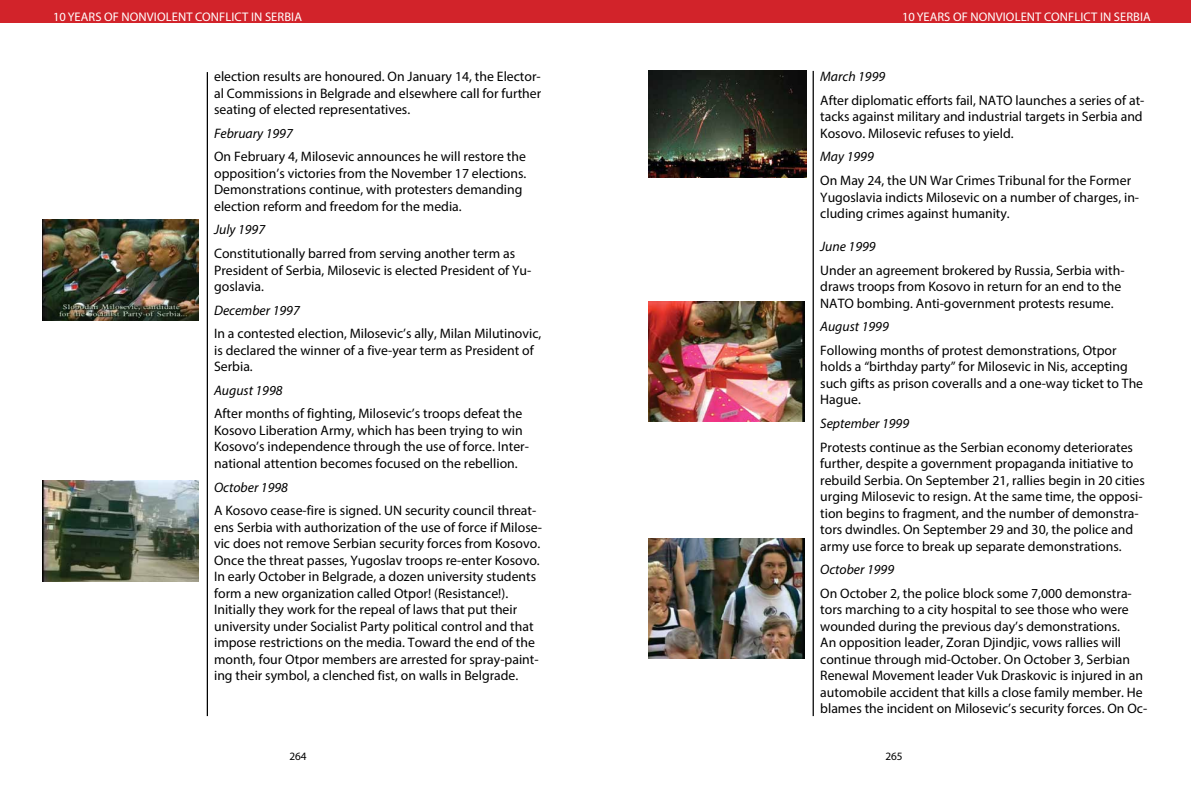
<style>
.page{position:relative;width:1191px;height:787px;background:#fff}
.page>*{position:absolute;margin:0;border:0;box-sizing:border-box;transform-origin:0 0}
.t1{font:13.75px/16.5px "Myriad Pro";color:#000}
.t2{font:italic 13.75px "Myriad Pro";color:#000}
.t3{font:12.5px "Myriad Pro";color:#fff}
.t4{font:11.25px "Myriad Pro";color:#000}
</style>
<div class="page">
<div style="left:0;top:0;width:1191px;height:23px;background:#d2232a"></div>
<img style="left:648px;top:71px;width:158px;height:107px">
<img style="left:648px;top:301px;width:156px;height:121px">
<img style="left:648px;top:538px;width:156px;height:120px">
<img style="left:43px;top:480px;width:156px;height:101px">
<img style="left:42px;top:220px;width:157px;height:101px">
<hr style="left:207px;top:72px;width:1px;height:644px;background:#000">
<hr style="left:812px;top:71px;width:2px;height:645px;background:#000">
<p class="t3" style="left:53px;top:9px;width:23px">10 years</p>
<p class="t3" style="left:104px;top:9px;width:26px">of nonviolent</p>
<p class="t3" style="left:195px;top:9px;width:8px">conflict</p>
<p class="t3" style="left:251px;top:9px;width:28px">in Serbia</p>
<p class="t3" style="left:902px;top:9px;width:23px">10 years</p>
<p class="t3" style="left:953px;top:9px;width:26px">of nonviolent</p>
<p class="t3" style="left:1044px;top:9px;width:8px">conflict</p>
<p class="t3" style="left:1100px;top:9px;width:28px">in Serbia</p>
<p class="t1" style="left:214px;top:68px;width:328px;text-align:justify">election results are honoured. On January 14, the Elector&shy;al Commissions in Belgrade and elsewhere call for further seating of elected representatives.</p>
<p class="t2" style="left:214px;top:125px;width:80px">February 1997</p>
<p class="t1" style="left:214px;top:148px;width:314px">On February 4, Milosevic announces he will restore the opposition’s victories from the November 17 elections.<br>Demonstrations continue, with protesters demanding election reform and freedom for the media.</p>
<p class="t2" style="left:214px;top:221px;width:53px">July 1997</p>
<p class="t1" style="left:214px;top:245px;width:319px">Constitutionally barred from serving another term as<br>President of Serbia, Milosevic is elected President of Yu&shy;goslavia.</p>
<p class="t2" style="left:214px;top:301px;width:87px">December 1997</p>
<p class="t1" style="left:214px;top:325px;width:329px">In a contested election, Milosevic’s ally, Milan Milutinovic, is declared the winner of a five-year term as President of<br>Serbia.</p>
<p class="t2" style="left:214px;top:382px;width:70px">August 1998</p>
<p class="t1" style="left:214px;top:405px;width:316px">After months of fighting, Milosevic’s troops defeat the Kosovo Liberation Army, which has been trying to win Kosovo’s independence through the use of force. Inter&shy;national attention becomes focused on the rebellion.</p>
<p class="t2" style="left:214px;top:478px;width:75px">October 1998</p>
<p class="t1" style="left:214px;top:502px;width:329px">A Kosovo cease-fire is signed. UN security council threat&shy;ens Serbia with authorization of the use of force if Milose&shy;vic does not remove Serbian security forces from Kosovo.<br>Once the threat passes, Yugoslav troops re-enter Kosovo.<br>In early October in Belgrade, a dozen university students form a new organization called Otpor! (Resistance!).<br>Initially they work for the repeal of laws that put their university under Socialist Party political control and that impose restrictions on the media. Toward the end of the month, four Otpor members are arrested for spray-paint&shy;ing their symbol, a clenched fist, on walls in Belgrade.</p>
<p class="t2" style="left:820px;top:68px;width:66px">March 1999</p>
<p class="t1" style="left:820px;top:92px;width:326px">After diplomatic efforts fail, NATO launches a series of at&shy;tacks against military and industrial targets in Serbia and<br>Kosovo. Milosevic refuses to yield.</p>
<p class="t2" style="left:820px;top:148px;width:55px">May 1999</p>
<p class="t1" style="left:820px;top:172px;width:320px">On May 24, the UN War Crimes Tribunal for the Former<br>Yugoslavia indicts Milosevic on a number of charges, in&shy;cluding crimes against humanity.</p>
<p class="t2" style="left:820px;top:238px;width:57px">June 1999</p>
<p class="t1" style="left:820px;top:261px;width:306px">Under an agreement brokered by Russia, Serbia with&shy;draws troops from Kosovo in return for an end to the<br>NATO bombing. Anti-government protests resume.</p>
<p class="t2" style="left:820px;top:318px;width:70px">August 1999</p>
<p class="t1" style="left:820px;top:342px;width:324px">Following months of protest demonstrations, Otpor holds a “birthday party” for Milosevic in Nis, accepting such gifts as prison coveralls and a one-way ticket to The Hague.</p>
<p class="t2" style="left:820px;top:415px;width:90px">September 1999</p>
<p class="t1" style="left:820px;top:438px;width:326px">Protests continue as the Serbian economy deteriorates further, despite a government propaganda initiative to rebuild Serbia. On September 21, rallies begin in 20 cities urging Milosevic to resign. At the same time, the opposi&shy;tion begins to fragment, and the number of demonstra&shy;tors dwindles. On September 29 and 30, the police and army use force to break up separate demonstrations.</p>
<p class="t2" style="left:820px;top:561px;width:75px">October 1999</p>
<p class="t1" style="left:820px;top:584px;width:328px">On October 2, the police block some 7,000 demonstra&shy;tors marching to a city hospital to see those who were wounded during the previous day’s demonstrations.<br>An opposition leader, Zoran Djindjic, vows rallies will continue through mid-October. On October 3, Serbian Renewal Movement leader Vuk Draskovic is injured in an automobile accident that kills a close family member. He blames the incident on Milosevic’s security forces. On Oc-</p>
<p class="t4" style="left:289px;top:749px;width:19px">264</p>
<p class="t4" style="left:885px;top:749px;width:19px">265</p>
</div>
